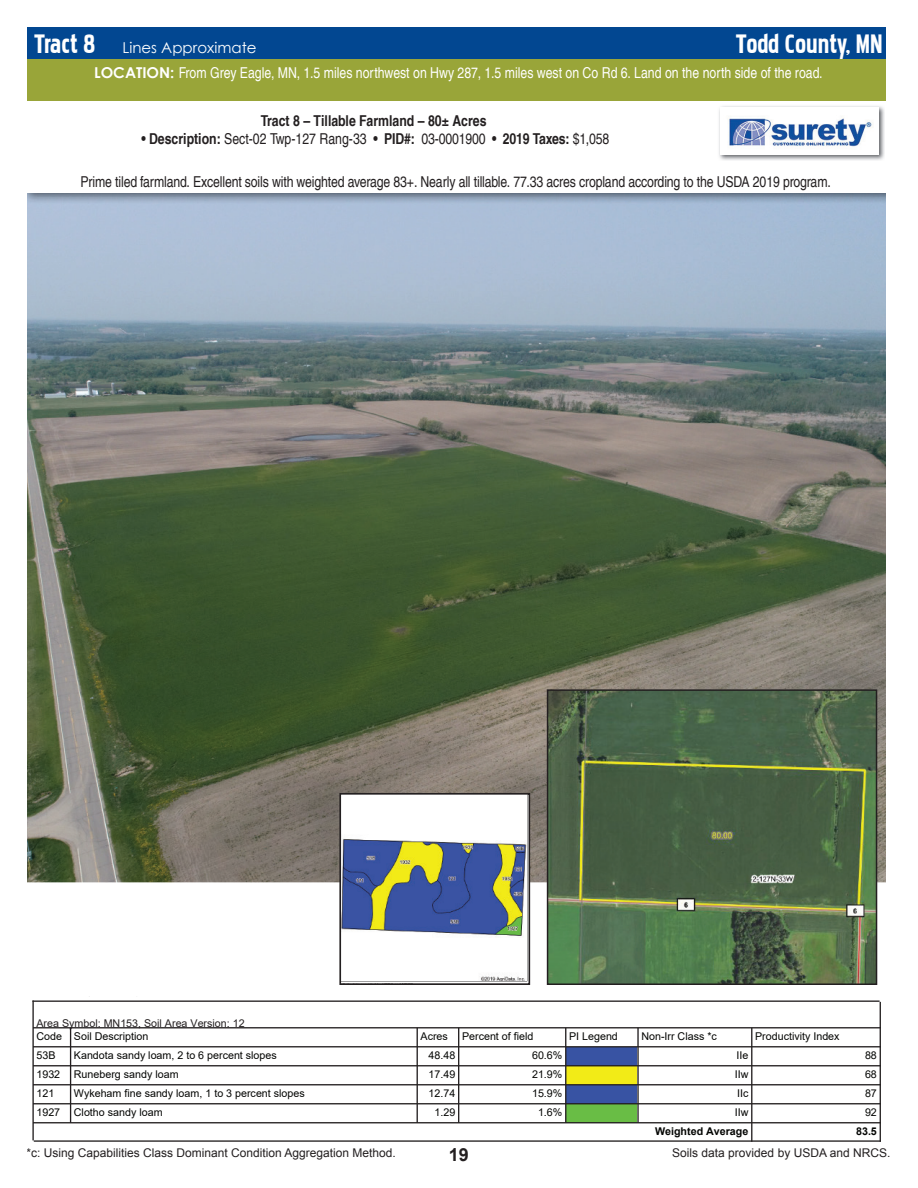
<style>
.page{position:relative;width:918px;height:1188px;background:#fff}
.page>*{position:absolute;margin:0;border:0;box-sizing:border-box;transform-origin:0 0}
.t1{font:33px "Pakenham";color:#fff}
.t2{font:700 18px "Arial";color:#231f20}
.t3{font:condensed 15px "Helvetica LT Pro";letter-spacing:-.01em;color:#231f20}
.t4{font:condensed 15px "Helvetica LT Pro";color:#fff}
.t5{font:700 condensed 15px "Helvetica LT Pro";color:#231f20}
.t6{font:15px "Century Gothic";color:#fff}
.t7{font:12px "Arial";color:#231f20}
.t8{font:11.7px "Helvetica";color:#231f20}
.t9{font:700 11.4px "Helvetica";color:#040503}
.t10{font:10.65px "Arial";color:#040503}
.t11{font:10.65px "Arial";color:#231f20}
.t12{font:700 10.65px "Arial";color:#040503}
.t13{font:700 4.2px "Arial";color:#040503}
.t14{font:4.2px "Arial";color:#040503}
.s1{font-family:"Pakenham";font-size:33px}
.s2{font-family:"Century Gothic";font-weight:700;font-stretch:normal}
.s3{font-weight:700}
</style>
<div class="page">
<img style="left:27px;top:204px;width:859px;height:678px">
<img style="left:550px;top:692px;width:324px;height:290px">
<div style="left:547px;top:689px;width:330px;height:296px;border:2px solid #231f20"></div>
<img style="left:27px;top:193px;width:859px;height:11px">
<div style="left:566px;top:1047px;width:71px;height:19px;background:#3853a3"></div>
<div style="left:566px;top:1066px;width:71px;height:19px;background:#f2eb17"></div>
<div style="left:566px;top:1085px;width:71px;height:19px;background:#3853a3"></div>
<div style="left:566px;top:1104px;width:71px;height:19px;background:#69bd45"></div>
<hr style="left:880px;top:1002px;width:1px;height:140px;background:#231f20">
<hr style="left:70px;top:1028px;width:1px;height:95px;background:#231f20">
<hr style="left:417px;top:1028px;width:1px;height:95px;background:#231f20">
<hr style="left:458px;top:1028px;width:1px;height:95px;background:#231f20">
<hr style="left:565px;top:1028px;width:1px;height:95px;background:#231f20">
<hr style="left:637px;top:1028px;width:2px;height:95px;background:#231f20">
<hr style="left:751px;top:1028px;width:1px;height:114px;background:#231f20">
<hr style="left:34px;top:1027px;width:847px;height:1px;background:#231f20">
<hr style="left:34px;top:1046px;width:847px;height:1px;background:#231f20">
<hr style="left:34px;top:1065px;width:847px;height:1px;background:#231f20">
<hr style="left:34px;top:1084px;width:847px;height:1px;background:#231f20">
<hr style="left:34px;top:1103px;width:847px;height:1px;background:#231f20">
<hr style="left:34px;top:1122px;width:847px;height:1px;background:#231f20">
<hr style="left:34px;top:1140px;width:847px;height:2px;background:#231f20">
<hr style="left:32px;top:1001px;width:2px;height:139px;background:#231f20">
<hr style="left:32px;top:1001px;width:848px;height:1px;background:#231f20">
<img style="left:342px;top:796px;width:185px;height:185px">
<div style="left:339px;top:793px;width:191px;height:192px;border:2px solid #231f20"></div>
<img style="left:719px;top:106px;width:166px;height:54px">
<div style="left:720px;top:107px;width:159px;height:47px;background:#fff"></div>
<img style="left:729px;top:118px;width:143px;height:29px">
<div style="left:27px;top:27px;width:864px;height:32px;background:#024791"></div>
<div style="left:26px;top:59px;width:864px;height:42px;background:#99a539"></div>
<div style="left:886px;top:0;width:26px;height:1055px;background:#fff"></div>
<h3 class="t6" style="left:34px;top:37px;width:224px"><span class="s1">Tract 8</span> Lines Approximate</h3>
<h1 class="t1" style="left:736px;top:29px;width:149px">Todd County, MN</h1>
<h3 class="t4" style="left:94px;top:63px;width:730px"><span class="s2">LOCATION:</span> From Grey Eagle, MN, 1.5 miles northwest on Hwy 287, 1.5 miles west on Co Rd 6. Land on the north side of the road.</h3>
<h3 class="t5" style="left:261px;top:112px;width:227px">Tract 8 – Tillable Farmland – 80± Acres</h3>
<h3 class="t3" style="left:141px;top:130px;width:470px"><span class="s3">• Description:</span> Sect-02 Twp-127 Rang-33 <span class="s3">• PID#:</span> 03-0001900 <span class="s3">• 2019 Taxes:</span> $1,058</h3>
<h3 class="t3" style="left:80px;top:173px;width:752px">Prime tiled farmland. Excellent soils with weighted average 83+. Nearly all tillable. 77.33 acres cropland according to the USDA 2019 program.</h3>
<p class="t11" style="left:36px;top:1015px;width:210px">Area Symbol: MN153, Soil Area Version: 12</p>
<p class="t10" style="left:36px;top:1029px;width:113px">Code Soil Description</p>
<p class="t10" style="left:421px;top:1029px;width:29px">Acres</p>
<p class="t10" style="left:462px;top:1029px;width:73px">Percent of field</p>
<p class="t10" style="left:569px;top:1029px;width:50px">PI Legend</p>
<p class="t10" style="left:641px;top:1029px;width:77px">Non-Irr Class *c</p>
<p class="t10" style="left:755px;top:1029px;width:86px">Productivity Index</p>
<p class="t10" style="left:36px;top:1048px;width:21px">53B</p>
<p class="t10" style="left:74px;top:1048px;width:204px">Kandota sandy loam, 2 to 6 percent slopes</p>
<p class="t10" style="left:429px;top:1048px;width:28px">48.48</p>
<p class="t10" style="left:532px;top:1048px;width:32px">60.6%</p>
<p class="t10" style="left:737px;top:1048px;width:13px">IIe</p>
<p class="t10" style="left:865px;top:1048px;width:13px">88</p>
<p class="t10" style="left:36px;top:1067px;width:25px">1932</p>
<p class="t10" style="left:74px;top:1067px;width:106px">Runeberg sandy loam</p>
<p class="t10" style="left:429px;top:1067px;width:28px">17.49</p>
<p class="t10" style="left:532px;top:1067px;width:32px">21.9%</p>
<p class="t10" style="left:735px;top:1067px;width:15px">IIw</p>
<p class="t10" style="left:865px;top:1067px;width:13px">68</p>
<p class="t10" style="left:36px;top:1086px;width:19px">121</p>
<p class="t10" style="left:74px;top:1086px;width:232px">Wykeham fine sandy loam, 1 to 3 percent slopes</p>
<p class="t10" style="left:429px;top:1086px;width:28px">12.74</p>
<p class="t10" style="left:532px;top:1086px;width:32px">15.9%</p>
<p class="t10" style="left:737px;top:1086px;width:13px">IIc</p>
<p class="t10" style="left:865px;top:1086px;width:13px">87</p>
<p class="t10" style="left:36px;top:1105px;width:25px">1927</p>
<p class="t10" style="left:74px;top:1105px;width:90px">Clotho sandy loam</p>
<p class="t10" style="left:435px;top:1105px;width:22px">1.29</p>
<p class="t10" style="left:538px;top:1105px;width:26px">1.6%</p>
<p class="t10" style="left:735px;top:1105px;width:15px">IIw</p>
<p class="t10" style="left:865px;top:1105px;width:13px">92</p>
<p class="t12" style="left:655px;top:1124px;width:95px">Weighted Average</p>
<p class="t12" style="left:856px;top:1124px;width:22px">83.5</p>
<p class="t8" style="left:32px;top:1145px;width:357px">*c: Using Capabilities Class Dominant Condition Aggregation Method</p>
<p class="t14" style="left:495px;top:1029px;width:10px">1.29</p>
<p class="t14" style="left:661px;top:1029px;width:6px">92</p>
<p class="t13" style="left:580px;top:1036px;width:38px">Weighted Average</p>
<p class="t13" style="left:658px;top:1036px;width:10px">83.5</p>
<p class="t7" style="left:26px;top:1144px;width:371px">*c: Using Capabilities Class Dominant Condition Aggregation Method.</p>
<p class="t7" style="left:672px;top:1144px;width:220px">Soils data provided by USDA and NRCS.</p>
<h2 class="t2" style="left:449px;top:1143px;width:22px">19</h2>
<p class="t9" style="left:645px;top:1145px;width:66px">2-127N-33W</p>
</div>
